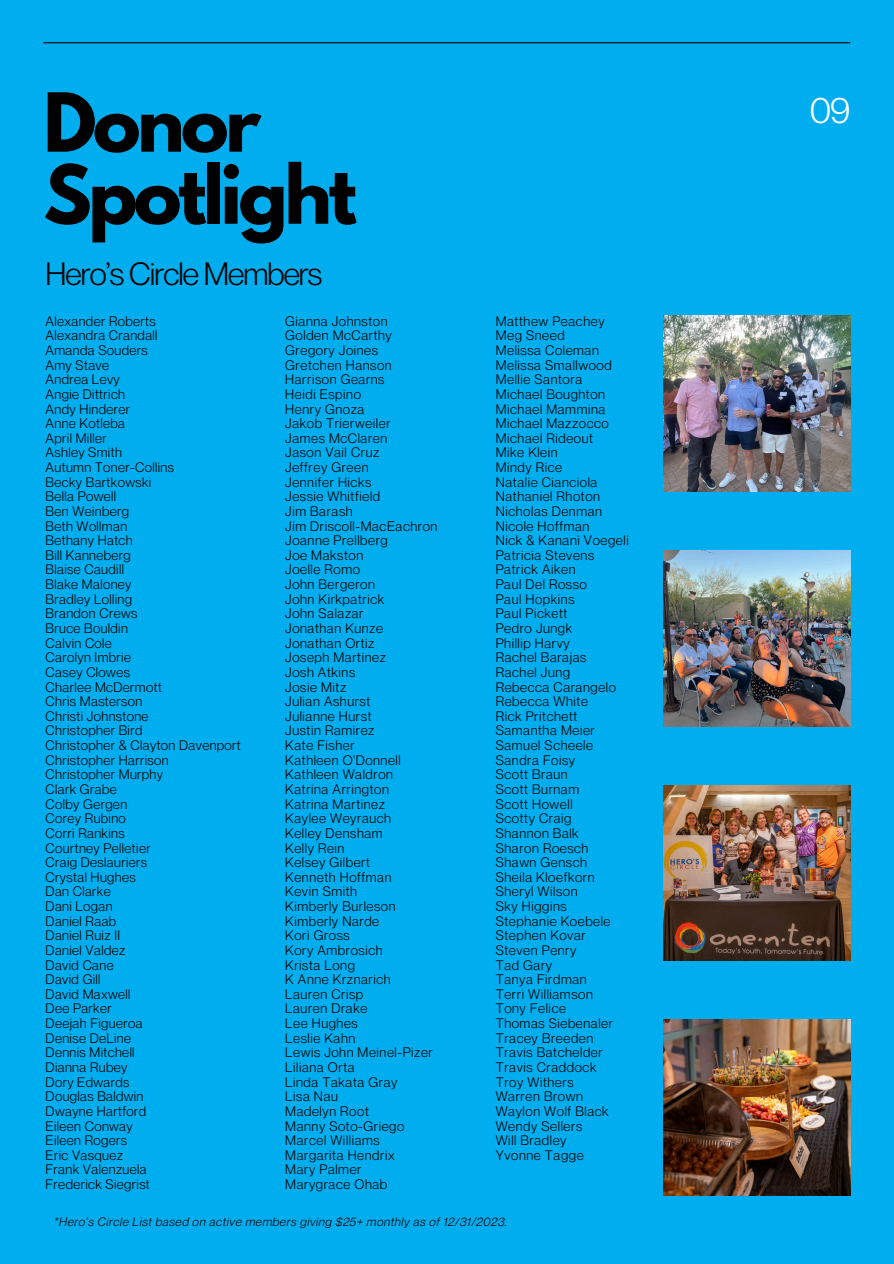
<style>
.page{position:relative;width:894px;height:1264px;background:#fff}
.page>*{position:absolute;margin:0;border:0;box-sizing:border-box;transform-origin:0 0}
.t1{font:700 72px/72px "League Spartan";letter-spacing:-.05em;color:#000}
.t2{font:36px "Neue Montreal";color:#fff}
.t3{font:31.5px "Neue Montreal";letter-spacing:-.03em;color:#000}
.t4{font:13.5px/14.7px "Neue Montreal";letter-spacing:.045em;color:#000}
.t5{font:italic 12px "Neue Montreal";letter-spacing:.05em;color:#000}
</style>
<div class="page">
<div style="left:0;top:0;width:893px;height:1263px;background:#00aeef"></div>
<hr style="left:43px;top:42px;width:807px;height:1px;background:#000">
<img style="left:663px;top:1019px;width:186px;height:176px">
<img style="left:663px;top:785px;width:186px;height:175px">
<img style="left:663px;top:316px;width:186px;height:175px">
<img style="left:663px;top:550px;width:186px;height:176px">
<h1 class="t1" style="left:43px;top:86px;width:315px">Donor<br>Spotlight</h1>
<h2 class="t2" style="left:809px;top:82px;width:42px">09</h2>
<h3 class="t3" style="left:46px;top:249px;width:278px">Hero’s Circle Members</h3>
<p class="t4" style="left:46px;top:312px;width:197px">Alexander Roberts<br>Alexandra Crandall<br>Amanda Souders<br>Amy Stave<br>Andrea Levy<br>Angie Dittrich<br>Andy Hinderer<br>Anne Kotleba<br>April Miller<br>Ashley Smith<br>Autumn Toner-Collins<br>Becky Bartkowski<br>Bella Powell<br>Ben Weinberg<br>Beth Wollman<br>Bethany Hatch<br>Bill Kanneberg<br>Blaise Caudill<br>Blake Maloney<br>Bradley Lolling<br>Brandon Crews<br>Bruce Bouldin<br>Calvin Cole<br>Carolyn Imbrie<br>Casey Clowes<br>Charlee McDermott<br>Chris Masterson<br>Christi Johnstone<br>Christopher Bird<br>Christopher &amp; Clayton Davenport<br>Christopher Harrison<br>Christopher Murphy<br>Clark Grabe<br>Colby Gergen<br>Corey Rubino<br>Corri Rankins<br>Courtney Pelletier<br>Craig Deslauriers<br>Crystal Hughes<br>Dan Clarke<br>Dani Logan<br>Daniel Raab<br>Daniel Ruiz II<br>Daniel Valdez<br>David Cane<br>David Gill<br>David Maxwell<br>Dee Parker<br>Deejah Figueroa<br>Denise DeLine<br>Dennis Mitchell<br>Dianna Rubey<br>Dory Edwards<br>Douglas Baldwin<br>Dwayne Hartford<br>Eileen Conway<br>Eileen Rogers<br>Eric Vasquez<br>Frank Valenzuela<br>Frederick Siegrist</p>
<p class="t4" style="left:285px;top:312px;width:154px">Gianna Johnston<br>Golden McCarthy<br>Gregory Joines<br>Gretchen Hanson<br>Harrison Gearns<br>Heidi Espino<br>Henry Gnoza<br>Jakob Trierweiler<br>James McClaren<br>Jason Vail Cruz<br>Jeffrey Green<br>Jennifer Hicks<br>Jessie Whitfield<br>Jim Barash<br>Jim Driscoll-MacEachron<br>Joanne Prellberg<br>Joe Makston<br>Joelle Romo<br>John Bergeron<br>John Kirkpatrick<br>John Salazar<br>Jonathan Kunze<br>Jonathan Ortiz<br>Joseph Martinez<br>Josh Atkins<br>Josie Mitz<br>Julian Ashurst<br>Julianne Hurst<br>Justin Ramirez<br>Kate Fisher<br>Kathleen O'Donnell<br>Kathleen Waldron<br>Katrina Arrington<br>Katrina Martinez<br>Kaylee Weyrauch<br>Kelley Densham<br>Kelly Rein<br>Kelsey Gilbert<br>Kenneth Hoffman<br>Kevin Smith<br>Kimberly Burleson<br>Kimberly Narde<br>Kori Gross<br>Kory Ambrosich<br>Krista Long<br>K Anne Krznarich<br>Lauren Crisp<br>Lauren Drake<br>Lee Hughes<br>Leslie Kahn<br>Lewis John Meinel-Pizer<br>Liliana Orta<br>Linda Takata Gray<br>Lisa Nau<br>Madelyn Root<br>Manny Soto-Griego<br>Marcel Williams<br>Margarita Hendrix<br>Mary Palmer<br>Marygrace Ohab</p>
<p class="t4" style="left:495px;top:312px;width:134px">Matthew Peachey<br>Meg Sneed<br>Melissa Coleman<br>Melissa Smallwood<br>Mellie Santora<br>Michael Boughton<br>Michael Mammina<br>Michael Mazzocco<br>Michael Rideout<br>Mike Klein<br>Mindy Rice<br>Natalie Cianciola<br>Nathaniel Rhoton<br>Nicholas Denman<br>Nicole Hoffman<br>Nick &amp; Kanani Voegeli<br>Patricia Stevens<br>Patrick Aiken<br>Paul Del Rosso<br>Paul Hopkins<br>Paul Pickett<br>Pedro Jungk<br>Phillip Harvy<br>Rachel Barajas<br>Rachel Jung<br>Rebecca Carangelo<br>Rebecca White<br>Rick Pritchett<br>Samantha Meier<br>Samuel Scheele<br>Sandra Foisy<br>Scott Braun<br>Scott Burnam<br>Scott Howell<br>Scotty Craig<br>Shannon Balk<br>Sharon Roesch<br>Shawn Gensch<br>Sheila Kloefkorn<br>Sheryl Wilson<br>Sky Higgins<br>Stephanie Koebele<br>Stephen Kovar<br>Steven Penry<br>Tad Gary<br>Tanya Firdman<br>Terri Williamson<br>Tony Felice<br>Thomas Siebenaler<br>Tracey Breeden<br>Travis Batchelder<br>Travis Craddock<br>Troy Withers<br>Warren Brown<br>Waylon Wolf Black<br>Wendy Sellers<br>Will Bradley<br>Yvonne Tagge</p>
<p class="t5" style="left:54px;top:1211px;width:454px">*Hero’s Circle List based on active members giving $25+ monthly as of 12/31/2023.</p>
</div>
